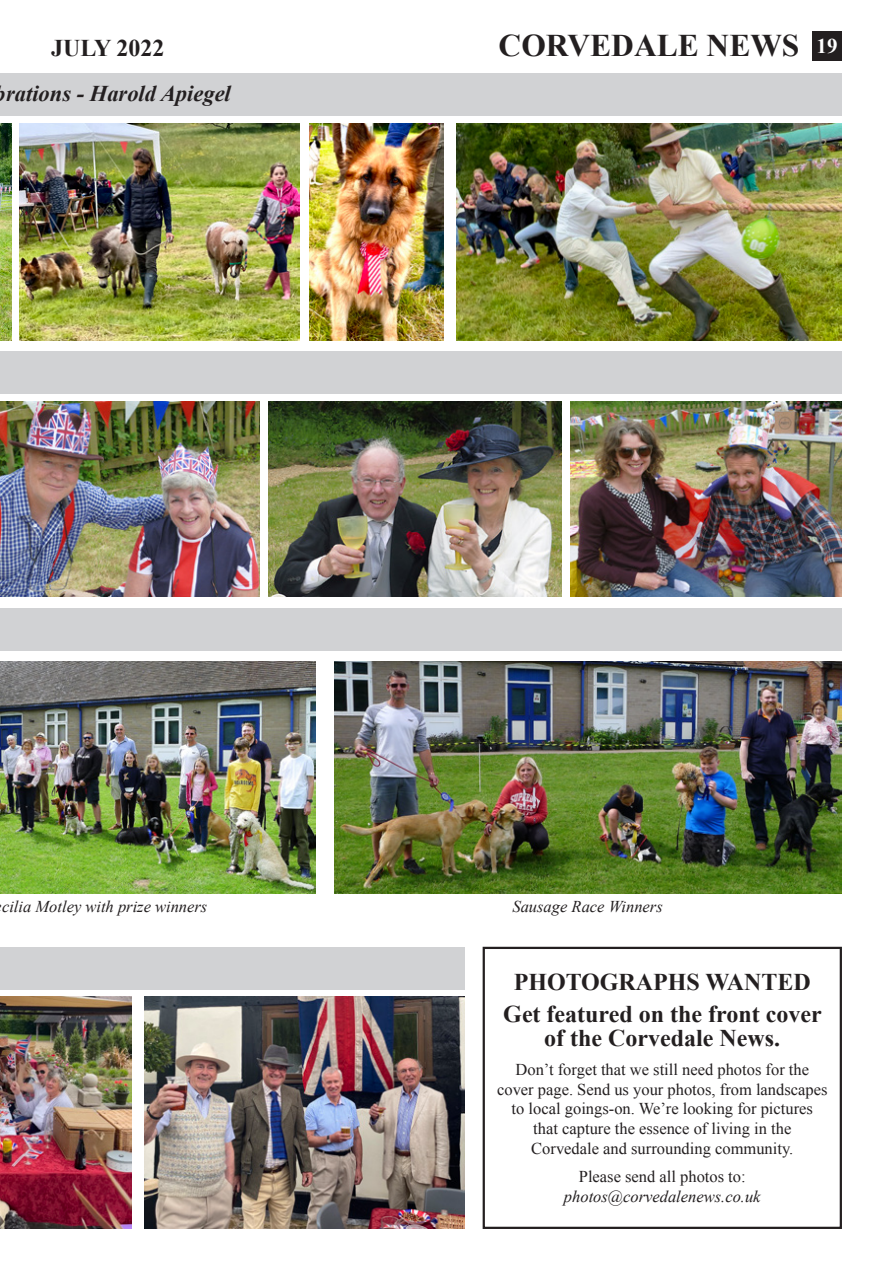
<style>
.page{position:relative;width:893px;height:1263px;background:#fff}
.page>*{position:absolute;margin:0;border:0;box-sizing:border-box;transform-origin:0 0}
.t1{font:700 31.5px "Times New Roman";color:#231f20}
.t2{font:700 24px/24px "Times New Roman";color:#231f20;text-align:center}
.t3{font:italic 700 22.5px "Times New Roman";color:#231f20}
.t4{font:700 21px "Times New Roman";color:#fff}
.t5{font:16.5px/19.8px "Times New Roman";color:#231f20;text-align:center}
.t6{font:italic 16.5px/19.8px "Times New Roman";color:#231f20;text-align:center}
.s1{font-style:normal}
</style>
<div class="page">
<div style="left:0;top:351px;width:842px;height:43px;background:#d1d2d4"></div>
<div style="left:0;top:947px;width:465px;height:42px;background:#d1d2d4"></div>
<img style="left:0;top:996px;width:132px;height:233px">
<img style="left:0;top:123px;width:12px;height:217px">
<div style="left:0;top:609px;width:842px;height:42px;background:#d1d2d4"></div>
<img style="left:570px;top:402px;width:272px;height:194px">
<img style="left:268px;top:402px;width:294px;height:194px">
<img style="left:0;top:402px;width:260px;height:194px">
<img style="left:145px;top:996px;width:320px;height:233px">
<div style="left:0;top:73px;width:842px;height:43px;background:#d1d2d4"></div>
<img style="left:20px;top:123px;width:279px;height:217px">
<img style="left:309px;top:123px;width:135px;height:217px">
<img style="left:456px;top:123px;width:386px;height:217px">
<img style="left:0;top:662px;width:315px;height:231px">
<img style="left:334px;top:662px;width:508px;height:231px">
<div style="left:483px;top:947px;width:359px;height:282px;border:2px solid #231f20"></div>
<div style="left:812px;top:31px;width:30px;height:30px;background:#231f20"></div>
<p class="t2" style="left:51px;top:36px;width:115px">JULY 2022</p>
<p class="t1" style="left:499px;top:24px;width:302px">CORVEDALE NEWS</p>
<p class="t4" style="left:817px;top:31px;width:22px">19</p>
<h3 class="t3" style="left:-5px;top:78px;width:238px">brations - Harold Apiegel</h3>
<p class="t6" style="left:2px;top:896px;width:207px">cilia Motley with prize winners</p>
<p class="t6" style="left:512px;top:896px;width:152px">Sausage Race Winners</p>
<p class="t2" style="left:514px;top:969px;width:299px">PHOTOGRAPHS WANTED</p>
<p class="t2" style="left:503px;top:1002px;width:320px">Get featured on the front cover of the Corvedale News.</p>
<p class="t5" style="left:497px;top:1059px;width:332px">Don’t forget that we still need photos for the cover page. Send us your photos, from landscapes to local goings-on. We’re looking for pictures<br>that capture the essence of living in the<br>Corvedale and surrounding community.</p>
<p class="t6" style="left:564px;top:1166px;width:198px"><span class="s1">Please send all photos to: </span>photos@corvedalenews.co.uk</p>
</div>
